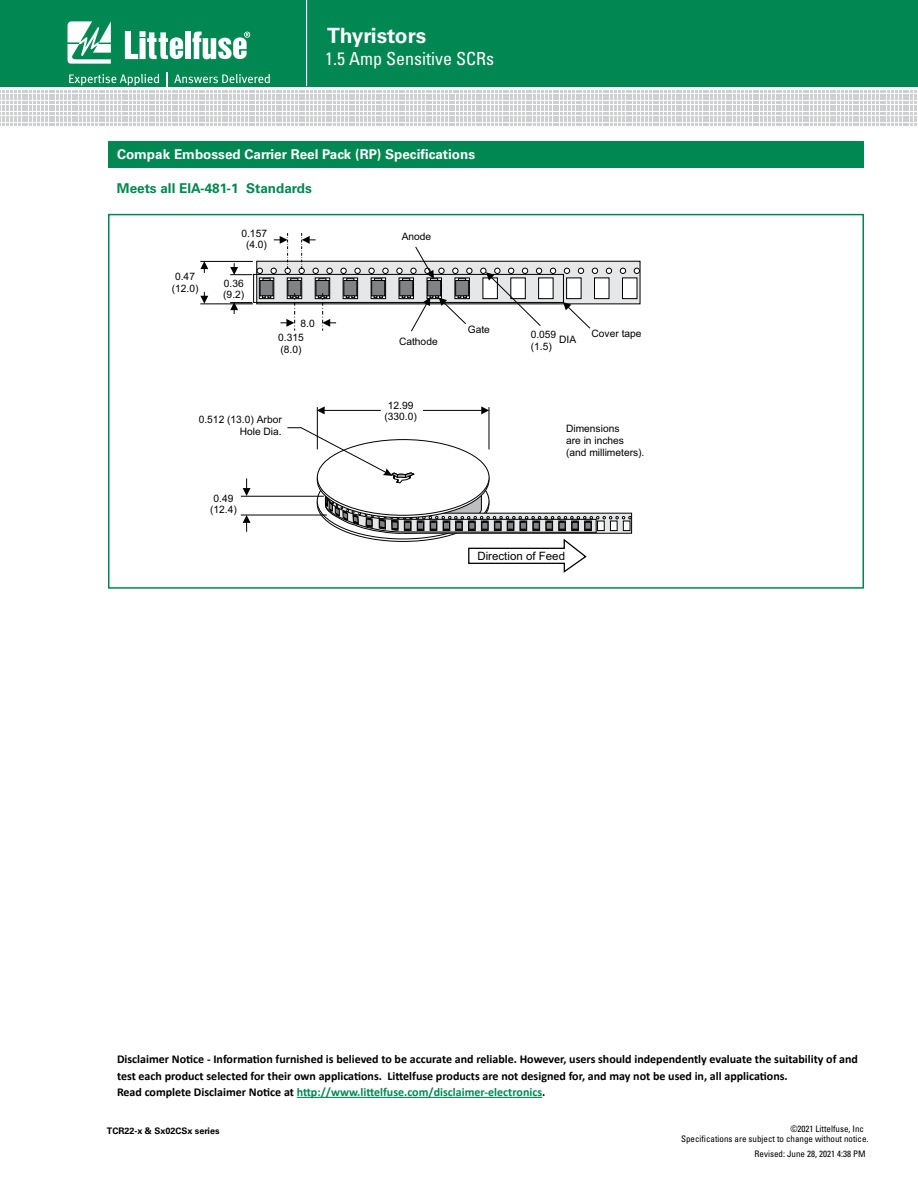
<style>
.page{position:relative;width:918px;height:1188px;background:#fff}
.page>*{position:absolute;margin:0;border:0;box-sizing:border-box;transform-origin:0 0}
.t1{font:700 21px "Univers LT Std";color:#fff}
.t2{font:condensed 18px "Univers LT Std";color:#fff}
.t3{font:700 13.5px "Univers LT Std";color:#fff}
.t4{font:700 13.5px "Univers LT Std";color:#008752}
.t5{font:700 12px/16.5px "Calibri";color:#000}
.t6{font:11.55px "Arial";color:#000}
.t7{font:10.2px/11.6px "Arial";color:#000;text-align:center}
.t8{font:condensed 9px "Univers LT Std";color:#000}
.t9{font:700 9px "Univers LT Std";color:#000}
.s1{color:#008752}
</style>
<div class="page">
<div style="left:0;top:0;width:918px;height:87px;background:#008752"></div>
<svg style="left:68px;top:21px;width:43px;height:43px"></svg>
<div style="left:185px;top:32px;width:5px;height:27px;background:#fff"></div>
<svg style="left:192px;top:32px;width:58px;height:27px"></svg>
<svg style="left:125px;top:31px;width:58px;height:28px"></svg>
<svg style="left:0;top:72px;width:917px;height:54px"></svg>
<hr style="left:306px;top:0;width:1px;height:86px;background:#fff">
<div style="left:108px;top:141px;width:756px;height:27px;background:#008752"></div>
<hr style="left:317px;top:407px;width:1px;height:42px;background:#000">
<hr style="left:489px;top:407px;width:1px;height:42px;background:#000">
<svg style="left:243px;top:478px;width:8px;height:18px"></svg>
<hr style="left:423px;top:410px;width:59px;height:1px;background:#000">
<svg style="left:481px;top:406px;width:8px;height:8px"></svg>
<hr style="left:324px;top:410px;width:57px;height:1px;background:#000">
<svg style="left:317px;top:406px;width:8px;height:8px"></svg>
<svg style="left:243px;top:516px;width:8px;height:16px"></svg>
<hr style="left:241px;top:496px;width:83px;height:1px;background:#000">
<hr style="left:241px;top:515px;width:86px;height:1px;background:#000">
<div style="left:256px;top:261px;width:384px;height:43px;background:#e6e7e8"></div>
<svg style="left:606px;top:268px;width:6px;height:6px"></svg>
<svg style="left:620px;top:268px;width:6px;height:6px"></svg>
<svg style="left:634px;top:268px;width:6px;height:6px"></svg>
<div style="left:594px;top:278px;width:15px;height:21px;background:#fff;border:1px solid #000"></div>
<div style="left:622px;top:278px;width:15px;height:21px;background:#fff;border:1px solid #000"></div>
<hr style="left:200px;top:261px;width:53px;height:1px;background:#000">
<hr style="left:200px;top:304px;width:53px;height:1px;background:#000">
<svg style="left:200px;top:261px;width:8px;height:12px"></svg>
<svg style="left:200px;top:292px;width:8px;height:12px"></svg>
<svg style="left:287px;top:427px;width:345px;height:146px"></svg>
<svg style="left:230px;top:233px;width:368px;height:99px"></svg>
<div style="left:108px;top:214px;width:756px;height:375px;border:2px solid #008752"></div>
<hr style="left:297px;top:1097px;width:245px;height:1px;background:#008752">
<h1 class="t1" style="left:327px;top:23px;width:101px">Thyristors</h1>
<h2 class="t2" style="left:325px;top:48px;width:170px">1.5 Amp Sensitive SCRs</h2>
<p class="t3" style="left:117px;top:147px;width:360px">Compak Embossed Carrier Reel Pack (RP) Specifications</p>
<p class="t4" style="left:117px;top:181px;width:196px">Meets all EIA-481-1 Standards</p>
<p class="t7" style="left:241px;top:228px;width:27px">0.157 (4.0)</p>
<p class="t7" style="left:172px;top:271px;width:28px">0.47 (12.0)</p>
<p class="t7" style="left:223px;top:278px;width:23px;text-align:left">0.36 (9.2)</p>
<p class="t7" style="left:301px;top:318px;width:16px">8.0</p>
<p class="t7" style="left:278px;top:332px;width:27px;text-align:left">0.315 (8.0)</p>
<p class="t7" style="left:199px;top:413px;width:85px;line-height:12.3px;text-align:right">0.512 (13.0) Arbor<br>Hole Dia.</p>
<p class="t7" style="left:210px;top:493px;width:28px">0.49 (12.4)</p>
<p class="t7" style="left:402px;top:231px;width:31px">Anode</p>
<p class="t7" style="left:399px;top:336px;width:40px">Cathode</p>
<p class="t7" style="left:384px;top:399px;width:34px">12.99 (330.0)</p>
<p class="t7" style="left:468px;top:324px;width:24px">Gate</p>
<p class="t7" style="left:531px;top:328px;width:27px">0.059</p>
<p class="t7" style="left:559px;top:334px;width:19px">DIA</p>
<p class="t7" style="left:531px;top:341px;width:23px">(1.5)</p>
<p class="t7" style="left:592px;top:327px;width:52px">Cover tape</p>
<p class="t7" style="left:566px;top:422px;width:80px;line-height:12.3px;text-align:left">Dimensions<br>are in inches (and millimeters).</p>
<p class="t6" style="left:477px;top:548px;width:89px">Direction of Feed</p>
<p class="t5" style="left:117px;top:1051px;width:743px">Disclaimer Notice - Information furnished is believed to be accurate and reliable. However, users should independently evaluate the suitability of and test each product selected for their own applications. Littelfuse products are not designed for, and may not be used in, all applications.<br>Read complete Disclaimer Notice at <span class="s1">http://www.littelfuse.com/disclaimer-electronics</span>.</p>
<p class="t9" style="left:107px;top:1126px;width:114px">TCR22-x &amp; Sx02CSx series</p>
<p class="t8" style="left:790px;top:1123px;width:75px">©2021 Littelfuse, Inc</p>
<p class="t8" style="left:681px;top:1133px;width:189px">Specifications are subject to change without notice.</p>
<p class="t8" style="left:755px;top:1148px;width:112px">Revised: June 28, 2021 4:38 PM</p>
</div>
